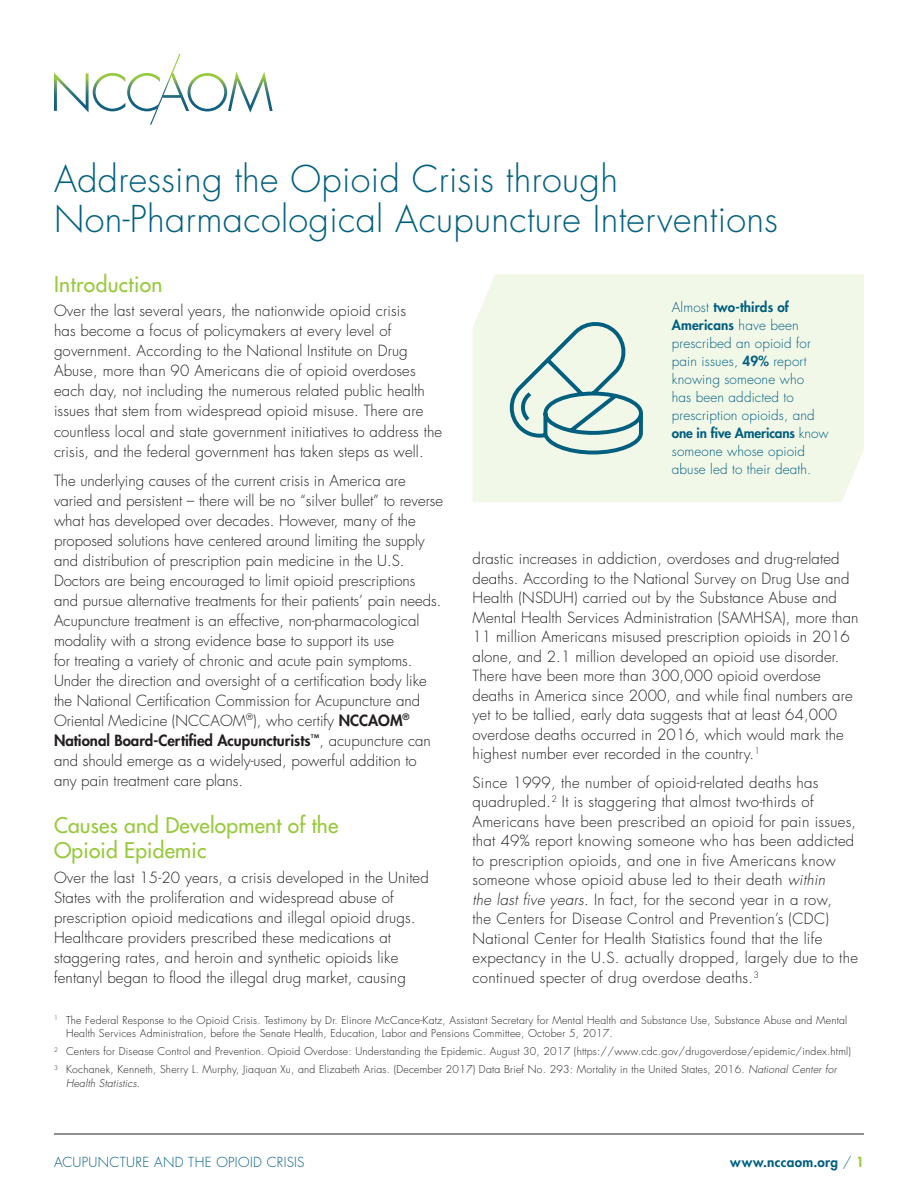
<style>
.page{position:relative;width:918px;height:1188px;background:#fff}
.page>*{position:absolute;margin:0;border:0;box-sizing:border-box;transform-origin:0 0}
.t1{font:300 36px/40.5px "Futura Std";letter-spacing:.01em;color:#005f7f}
.subhead{font:500 21px/24.6px "Futura Std";letter-spacing:.01em;color:#97c93c}
.body{font:300 15px/19.5px "Futura Std";letter-spacing:.01em;color:#231f20}
.body_last{font:300 15px/20.1px "Futura Std";color:#231f20}
.body-2{font:300 13.5px/18px "Futura Std";letter-spacing:.01em;color:#005f7f}
.t2{font:800 13.5px "Futura Std";letter-spacing:.025em;color:#005f7f}
.footnotes{font:300 10.5px/13.5px "Futura Std";letter-spacing:.02em;color:#231f20}
.s1{font-weight:800}
.s2{font-style:italic}
.s3{font-weight:300}
.s4{color:#97c93c}
</style>
<div class="page">
<svg style="left:54px;top:54px;width:219px;height:71px"></svg>
<hr style="left:54px;top:1134px;width:810px;height:1px;background:#231f20">
<div style="left:472px;top:274px;width:392px;height:228px;background:#f2f8e8"></div>
<svg style="left:503px;top:316px;width:142px;height:140px;background:#cde1d8"></svg>
<p class="t1" style="left:54px;top:159px;width:726px">Addressing the Opioid Crisis through<br>Non-Pharmacological Acupuncture Interventions</p>
<p class="subhead" style="left:54px;top:272px;width:110px">Introduction</p>
<p class="body" style="left:54px;top:301px;width:390px;line-height:20.1px">Over the last several years, the nationwide opioid crisis<br>has become a focus of policymakers at every level of government. According to the National Institute on Drug Abuse, more than 90 Americans die of opioid overdoses each day, not including the numerous related public health issues that stem from widespread opioid misuse. There are countless local and state government initiatives to address the crisis, and the federal government has taken steps as well.</p>
<p class="body_last" style="left:54px;top:471px;width:391px">The underlying causes of the current crisis in America are varied and persistent – there will be no “silver bullet” to reverse what has developed over decades. However, many of the proposed solutions have centered around limiting the supply and distribution of prescription pain medicine in the U.S.<br>Doctors are being encouraged to limit opioid prescriptions and pursue alternative treatments for their patients’ pain needs.<br>Acupuncture treatment is an effective, non-pharmacological modality with a strong evidence base to support its use<br>for treating a variety of chronic and acute pain symptoms.<br>Under the direction and oversight of a certification body like the National Certification Commission for Acupuncture and Oriental Medicine (NCCAOM<sup>®</sup>), who certify <span class="s1">NCCAOM</span><sup>® </sup><span class="s1">National Board-Certified Acupuncturists</span><sup>™</sup>, acupuncture can and should emerge as a widely-used, powerful addition to any pain treatment care plans.</p>
<p class="subhead" style="left:54px;top:814px;width:286px">Causes and Development of the<br>Opioid Epidemic</p>
<p class="body" style="left:54px;top:867px;width:376px;line-height:20.1px">Over the last 15-20 years, a crisis developed in the United States with the proliferation and widespread abuse of prescription opioid medications and illegal opioid drugs.<br>Healthcare providers prescribed these medications at staggering rates, and heroin and synthetic opioids like fentanyl began to flood the illegal drug market, causing</p>
<p class="body-2" style="left:672px;top:298px;width:158px">Almost <span class="s1">two-thirds of<br>Americans</span> have been prescribed an opioid for pain issues, <span class="s1">49%</span> report knowing someone who<br>has been addicted to prescription opioids, and <span class="s1">one in five Americans</span> know someone whose opioid abuse led to their death.</p>
<p class="body" style="left:472px;top:550px;width:388px">drastic increases in addiction, overdoses and drug-related deaths. According to the National Survey on Drug Use and Health (NSDUH) carried out by the Substance Abuse and Mental Health Services Administration (SAMHSA), more than 11 million Americans misused prescription opioids in 2016 alone, and 2.1 million developed an opioid use disorder.<br>There have been more than 300,000 opioid overdose deaths in America since 2000, and while final numbers are yet to be tallied, early data suggests that at least 64,000 overdose deaths occurred in 2016, which would mark the highest number ever recorded in the country.<sup>1</sup></p>
<p class="body" style="left:472px;top:773px;width:387px">Since 1999, the number of opioid-related deaths has quadrupled.<sup>2</sup> It is staggering that almost two-thirds of Americans have been prescribed an opioid for pain issues, that 49% report knowing someone who has been addicted to prescription opioids, and one in five Americans know someone whose opioid abuse led to their death <span class="s2">within<br>the last five years</span>. In fact, for the second year in a row,<br>the Centers for Disease Control and Prevention’s (CDC)<br>National Center for Health Statistics found that the life expectancy in the U.S. actually dropped, largely due to the continued specter of drug overdose deaths.<sup>3</sup></p>
<p class="footnotes" style="left:66px;top:1013px;width:783px;text-indent:-12px"><sup>1</sup> The Federal Response to the Opioid Crisis. Testimony by Dr. Elinore McCance-Katz, Assistant Secretary for Mental Health and Substance Use, Substance Abuse and Mental<br>Health Services Administration, before the Senate Health, Education, Labor and Pensions Committee, October 5, 2017.</p>
<p class="footnotes" style="left:54px;top:1045px;width:799px"><sup>2</sup> Centers for Disease Control and Prevention. Opioid Overdose: Understanding the Epidemic. August 30, 2017 (https://www.cdc.gov/drugoverdose/epidemic/index.html)</p>
<p class="footnotes" style="left:66px;top:1063px;width:772px;text-indent:-12px"><sup>3</sup> Kochanek, Kenneth, Sherry L. Murphy, Jiaquan Xu, and Elizabeth Arias. (December 2017) Data Brief No. 293: Mortality in the United States, 2016. <span class="s2">National Center for<br>Health Statistics</span>.</p>
<p class="body-2" style="left:54px;top:1153px;width:252px">ACUPUNCTURE AND THE OPIOID CRISIS</p>
<p class="t2" style="left:730px;top:1153px;width:135px">www.nccaom.org <span class="s3">/</span> <span class="s4">1</span></p>
</div>
